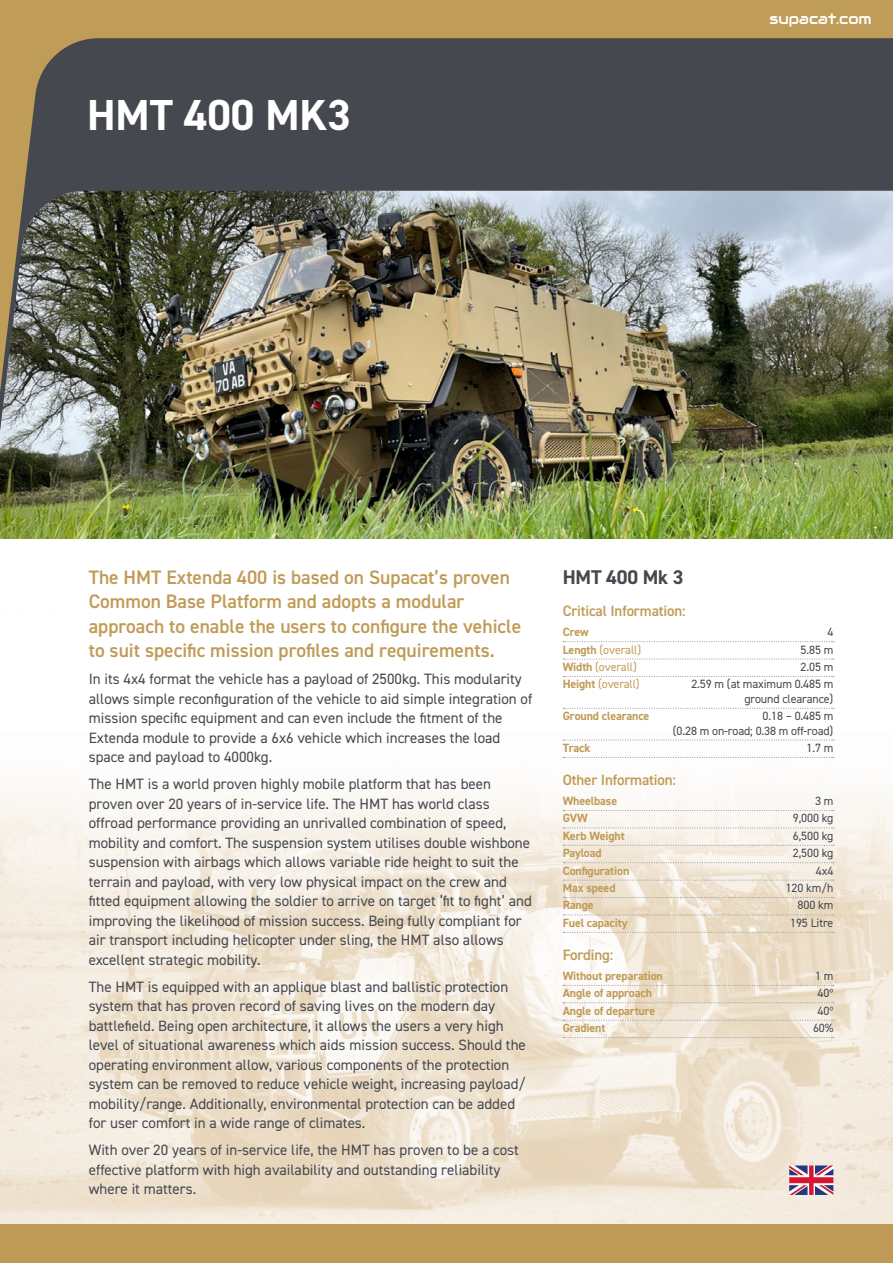
<style>
.page{position:relative;width:893px;height:1263px;background:#fff}
.page>*{position:absolute;margin:0;border:0;box-sizing:border-box;transform-origin:0 0}
.t1{font:700 43.5px "DIN2014";color:#fff}
.t2{font:700 19.95px "DIN2014";letter-spacing:-.01em;color:#46484f}
.t3{font:600 19.5px/24.3px "DIN2014";color:#c09b57}
.t4{font:15px/19.5px "DIN2014";color:#46484f}
.t5{font:600 15px "DIN2014";letter-spacing:-.01em;color:#c09b57}
.t6{font:15px "Audiowide";color:#fff}
.t7{font:700 12px "DIN2014";letter-spacing:-.01em;color:#c09b57}
.t8{font:12px/14.4px "DIN2014";letter-spacing:-.01em;color:#46484f;text-align:right}
.t9{font:12px "DIN2014";letter-spacing:-.01em;color:#c09b57}
.s1{font-weight:700}
</style>
<div class="page">
<img style="left:0;top:641px;width:893px;height:584px">
<img style="left:0;top:500px;width:893px;height:39px">
<img style="left:0;top:0;width:893px;height:500px">
<div style="left:0;top:1225px;width:893px;height:38px;background:#c09b57"></div>
<svg style="left:563px;top:641px;width:271px;height:1px"></svg>
<svg style="left:563px;top:658px;width:271px;height:2px"></svg>
<svg style="left:563px;top:676px;width:271px;height:1px"></svg>
<svg style="left:563px;top:708px;width:271px;height:1px"></svg>
<svg style="left:563px;top:739px;width:271px;height:2px"></svg>
<svg style="left:563px;top:757px;width:271px;height:1px"></svg>
<svg style="left:563px;top:810px;width:271px;height:1px"></svg>
<svg style="left:563px;top:827px;width:271px;height:1px"></svg>
<svg style="left:563px;top:845px;width:271px;height:1px"></svg>
<svg style="left:563px;top:862px;width:271px;height:1px"></svg>
<svg style="left:563px;top:879px;width:271px;height:2px"></svg>
<svg style="left:563px;top:897px;width:271px;height:1px"></svg>
<svg style="left:563px;top:914px;width:271px;height:1px"></svg>
<svg style="left:563px;top:932px;width:271px;height:1px"></svg>
<svg style="left:563px;top:985px;width:271px;height:1px"></svg>
<svg style="left:563px;top:1002px;width:271px;height:1px"></svg>
<svg style="left:563px;top:1020px;width:271px;height:1px"></svg>
<svg style="left:563px;top:1037px;width:271px;height:1px"></svg>
<svg style="left:789px;top:1165px;width:44px;height:30px"></svg>
<h1 class="t1" style="left:87px;top:86px;width:266px">HMT 400 MK3</h1>
<p class="t6" style="left:769px;top:10px;width:104px">supacat.com</p>
<h3 class="t3" style="left:89px;top:565px;width:434px">The HMT Extenda 400 is based on Supacat’s proven Common Base Platform and adopts a modular approach to enable the users to configure the vehicle to suit specific mission profiles and requirements.</h3>
<p class="t4" style="left:89px;top:669px;width:445px">In its 4x4 format the vehicle has a payload of 2500kg. This modularity allows simple reconfiguration of the vehicle to aid simple integration of mission specific equipment and can even include the fitment of the Extenda module to provide a 6x6 vehicle which increases the load space and payload to 4000kg.</p>
<p class="t4" style="left:89px;top:774px;width:445px">The HMT is a world proven highly mobile platform that has been proven over 20 years of in-service life. The HMT has world class offroad performance providing an unrivalled combination of speed, mobility and comfort. The suspension system utilises double wishbone suspension with airbags which allows variable ride height to suit the terrain and payload, with very low physical impact on the crew and fitted equipment allowing the soldier to arrive on target ‘fit to fight’ and improving the likelihood of mission success. Being fully compliant for air transport including helicopter under sling, the HMT also allows excellent strategic mobility.</p>
<p class="t4" style="left:89px;top:976px;width:439px">The HMT is equipped with an applique blast and ballistic protection system that has proven record of saving lives on the modern day battlefield. Being open architecture, it allows the users a very high level of situational awareness which aids mission success. Should the operating environment allow, various components of the protection system can be removed to reduce vehicle weight, increasing payload/ mobility/range. Additionally, environmental protection can be added for user comfort in a wide range of climates.</p>
<p class="t4" style="left:89px;top:1140px;width:432px">With over 20 years of in-service life, the HMT has proven to be a cost effective platform with high availability and outstanding reliability where it matters.</p>
<h2 class="t2" style="left:563px;top:564px;width:122px">HMT 400 Mk 3</h2>
<p class="t5" style="left:563px;top:601px;width:124px">Critical Information:</p>
<p class="t7" style="left:563px;top:624px;width:27px">Crew</p>
<p class="t8" style="left:827px;top:625px;width:7px">4</p>
<p class="t9" style="left:563px;top:642px;width:80px"><span class="s1">Length</span> (overall)</p>
<p class="t8" style="left:801px;top:642px;width:34px">5.85 m</p>
<p class="t9" style="left:563px;top:659px;width:76px"><span class="s1">Width</span> (overall)</p>
<p class="t8" style="left:801px;top:659px;width:34px">2.05 m</p>
<p class="t9" style="left:563px;top:677px;width:79px"><span class="s1">Height</span> (overall)</p>
<p class="t8" style="left:691px;top:677px;width:144px">2.59 m (at maximum 0.485 m ground clearance)</p>
<p class="t7" style="left:563px;top:708px;width:88px">Ground clearance</p>
<p class="t8" style="left:673px;top:709px;width:162px">0.18 – 0.485 m<br>(0.28 m on-road; 0.38 m off-road)</p>
<p class="t7" style="left:563px;top:740px;width:29px">Track</p>
<p class="t8" style="left:806px;top:740px;width:28px">1.7 m</p>
<p class="t5" style="left:563px;top:770px;width:115px">Other Information:</p>
<p class="t7" style="left:563px;top:793px;width:56px">Wheelbase</p>
<p class="t8" style="left:815px;top:793px;width:20px">3 m</p>
<p class="t7" style="left:563px;top:810px;width:27px">GVW</p>
<p class="t8" style="left:793px;top:811px;width:42px">9,000 kg</p>
<p class="t7" style="left:563px;top:828px;width:63px">Kerb Weight</p>
<p class="t8" style="left:793px;top:828px;width:42px">6,500 kg</p>
<p class="t7" style="left:563px;top:845px;width:41px">Payload</p>
<p class="t8" style="left:793px;top:846px;width:42px">2,500 kg</p>
<p class="t7" style="left:563px;top:862px;width:68px">Configuration</p>
<p class="t8" style="left:816px;top:863px;width:19px">4x4</p>
<p class="t7" style="left:563px;top:880px;width:54px">Max speed</p>
<p class="t8" style="left:786px;top:880px;width:49px">120 km/h</p>
<p class="t7" style="left:563px;top:897px;width:33px">Range</p>
<p class="t8" style="left:798px;top:898px;width:37px">800 km</p>
<p class="t7" style="left:563px;top:915px;width:66px">Fuel capacity</p>
<p class="t8" style="left:790px;top:915px;width:45px">195 Litre</p>
<p class="t5" style="left:563px;top:945px;width:52px">Fording:</p>
<p class="t7" style="left:563px;top:968px;width:102px">Without preparation</p>
<p class="t8" style="left:815px;top:968px;width:20px">1 m</p>
<p class="t7" style="left:563px;top:985px;width:91px">Angle of approach</p>
<p class="t8" style="left:818px;top:986px;width:17px">40º</p>
<p class="t7" style="left:563px;top:1002px;width:94px">Angle of departure</p>
<p class="t8" style="left:818px;top:1003px;width:17px">40º</p>
<p class="t7" style="left:563px;top:1020px;width:44px">Gradient</p>
<p class="t8" style="left:813px;top:1020px;width:22px">60%</p>
</div>
